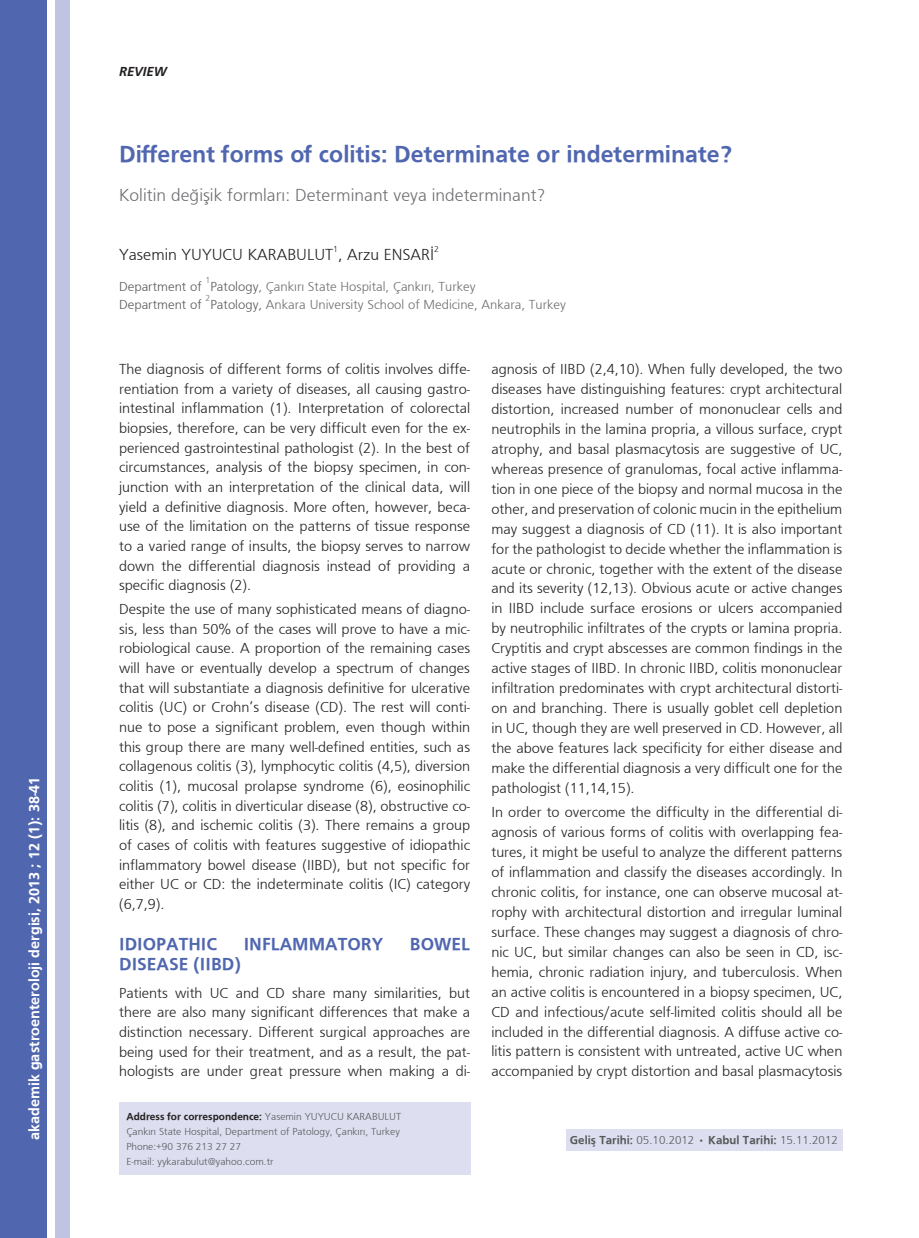
<style>
.page{position:relative;width:919px;height:1238px;background:#fff}
.page>*{position:absolute;margin:0;border:0;box-sizing:border-box;transform-origin:0 0}
.t1{font:700 24px "Fruga Sans";color:#5067b0}
.t2{font:300 18px "Fruga Sans";color:#6c6d70}
.t3{font:700 18px "Fruga Sans";color:#5067b0}
.t4{font:300 16.5px "Fruga Sans";color:#231f20}
.t5{font:300 15px/20px "Fruga Sans";color:#231f20;text-align:justify}
.t6{font:700 15px "Fruga Sans";color:#fff}
.t7{font:300 13.5px "Fruga Sans";color:#6c6d70}
.t8{font:300 13.5px "Fruga Sans";color:#57585a}
.t9{font:italic 700 13.5px "Fruga Sans";color:#231f20}
.t10{font:700 12px "Fruga Sans";color:#57585a}
.t11{font:300 10.5px/15px "Fruga Sans";color:#57585a}
.t12{font:300 9px "Fruga Sans";color:#231f20}
.t13{font:300 9px "Fruga Sans";color:#6c6d70}
.s1{color:#57585a}
.s2{font-weight:700;color:#231f20}
.s3{font-weight:300}
</style>
<div class="page">
<div style="left:0;top:0;width:47px;height:1237px;background:#5067b0"></div>
<div style="left:55px;top:0;width:15px;height:1237px;background:#c0c3e2"></div>
<div style="left:119px;top:1101px;width:351px;height:73px;background:#dddff0"></div>
<div style="left:566px;top:1129px;width:276px;height:21px;background:#dddff0"></div>
<p class="t6" style="left:26px;top:1139px;width:365px;rotate:-90deg">akademik gastroenteroloji dergisi, 2013 ; 12 (1): 38-41</p>
<p class="t9" style="left:119px;top:64px;width:49px">REVIEW</p>
<h1 class="t1" style="left:119px;top:140px;width:614px">Different forms of colitis: Determinate or indeterminate?</h1>
<p class="t2" style="left:119px;top:184px;width:428px">Kolitin değişik formları: Determinant veya indeterminant?</p>
<p class="t12" style="left:333px;top:244px;width:6px">1</p>
<p class="t12" style="left:434px;top:244px;width:6px">2</p>
<p class="t4" style="left:119px;top:245px;width:316px">Yasemin YUYUCU KARABULUT , Arzu ENSARİ</p>
<p class="t13" style="left:205px;top:275px;width:6px">1</p>
<p class="t7" style="left:210px;top:278px;width:267px"><span class="s1">Patology</span>, Çankırı State Hospital, Çankırı, Turkey</p>
<p class="t8" style="left:119px;top:278px;width:84px">Department of</p>
<p class="t13" style="left:205px;top:293px;width:6px">2</p>
<p class="t7" style="left:210px;top:296px;width:357px"><span class="s1">Patology,</span> Ankara University School of Medicine, Ankara, Turkey</p>
<p class="t8" style="left:119px;top:296px;width:84px">Department of</p>
<p class="t5" style="left:119px;top:359px;width:352px">The diagnosis of different forms of colitis involves diffe&shy;rentiation from a variety of diseases, all causing gastro&shy;intestinal inflammation (1). Interpretation of colorectal biopsies, therefore, can be very difficult even for the ex&shy;perienced gastrointestinal pathologist (2). In the best of circumstances, analysis of the biopsy specimen, in con&shy;junction with an interpretation of the clinical data, will yield a definitive diagnosis. More often, however, beca&shy;use of the limitation on the patterns of tissue response to a varied range of insults, the biopsy serves to narrow down the differential diagnosis instead of providing a specific diagnosis (2).</p>
<p class="t5" style="left:119px;top:599px;width:352px">Despite the use of many sophisticated means of diagno&shy;sis, less than 50% of the cases will prove to have a mic&shy;robiological cause. A proportion of the remaining cases will have or eventually develop a spectrum of changes that will substantiate a diagnosis definitive for ulcerative colitis (UC) or Crohn’s disease (CD). The rest will conti&shy;nue to pose a significant problem, even though within this group there are many well-defined entities, such as collagenous colitis (3), lymphocytic colitis (4,5), diversion colitis (1), mucosal prolapse syndrome (6), eosinophilic colitis (7), colitis in diverticular disease (8), obstructive co&shy;litis (8), and ischemic colitis (3). There remains a group of cases of colitis with features suggestive of idiopathic inflammatory bowel disease (IIBD), but not specific for either UC or CD: the indeterminate colitis (IC) category (6,7,9).</p>
<p class="t3" style="left:119px;top:933px;width:99px">IDIOPATHIC</p>
<p class="t3" style="left:244px;top:933px;width:141px">INFLAMMATORY</p>
<p class="t3" style="left:410px;top:933px;width:62px">BOWEL</p>
<p class="t3" style="left:119px;top:953px;width:123px">DISEASE (IIBD)</p>
<p class="t5" style="left:119px;top:982px;width:352px">Patients with UC and CD share many similarities, but there are also many significant differences that make a distinction necessary. Different surgical approaches are being used for their treatment, and as a result, the pat&shy;hologists are under great pressure when making a di-</p>
<p class="t11" style="left:126px;top:1108px;width:276px"><span class="s2">Address for correspondence:</span> Yasemin YUYUCU KARABULUT Çankırı State Hospital, Department of Patology, Çankırı, Turkey Phone:+90 376 213 27 27<br>E-mail: yykarabulut@yahoo.com.tr</p>
<p class="t5" style="left:491px;top:359px;width:352px">agnosis of IIBD (2,4,10). When fully developed, the two diseases have distinguishing features: crypt architectural distortion, increased number of mononuclear cells and neutrophils in the lamina propria, a villous surface, crypt atrophy, and basal plasmacytosis are suggestive of UC, whereas presence of granulomas, focal active inflamma&shy;tion in one piece of the biopsy and normal mucosa in the other, and preservation of colonic mucin in the epithelium may suggest a diagnosis of CD (11). It is also important for the pathologist to decide whether the inflammation is acute or chronic, together with the extent of the disease and its severity (12,13). Obvious acute or active changes in IIBD include surface erosions or ulcers accompanied by neutrophilic infiltrates of the crypts or lamina propria.<br>Cryptitis and crypt abscesses are common findings in the active stages of IIBD. In chronic IIBD, colitis mononuclear infiltration predominates with crypt architectural distorti&shy;on and branching. There is usually goblet cell depletion in UC, though they are well preserved in CD. However, all the above features lack specificity for either disease and make the differential diagnosis a very difficult one for the pathologist (11,14,15).</p>
<p class="t5" style="left:491px;top:801px;width:352px">In order to overcome the difficulty in the differential di&shy;agnosis of various forms of colitis with overlapping fea&shy;tures, it might be useful to analyze the different patterns of inflammation and classify the diseases accordingly. In chronic colitis, for instance, one can observe mucosal at&shy;rophy with architectural distortion and irregular luminal surface. These changes may suggest a diagnosis of chro&shy;nic UC, but similar changes can also be seen in CD, isc&shy;hemia, chronic radiation injury, and tuberculosis. When an active colitis is encountered in a biopsy specimen, UC, CD and infectious/acute self-limited colitis should all be included in the differential diagnosis. A diffuse active co&shy;litis pattern is consistent with untreated, active UC when accompanied by crypt distortion and basal plasmacytosis</p>
<p class="t10" style="left:570px;top:1132px;width:269px">Geliş Tarihi: <span class="s3">05.10.2012 •</span> Kabul Tarihi: <span class="s3">15.11.2012</span></p>
</div>
